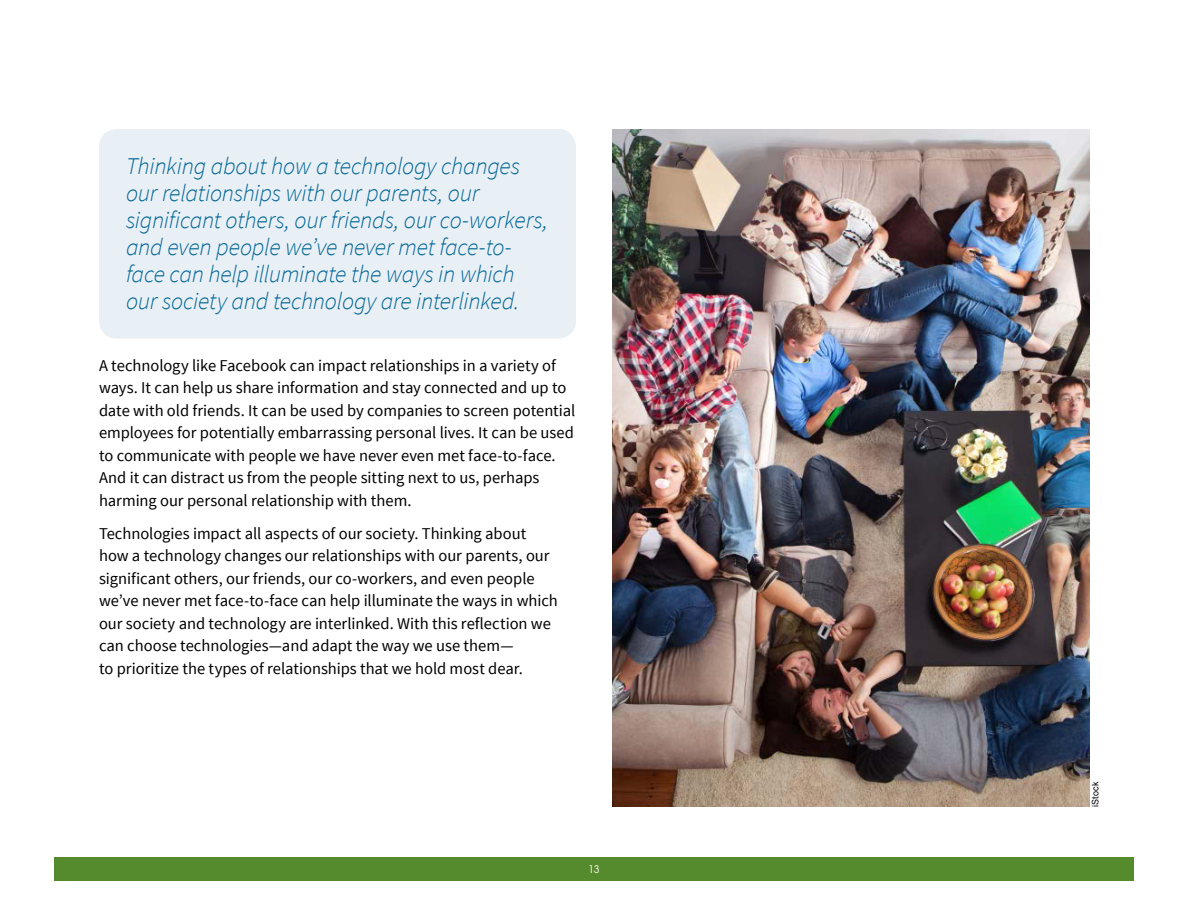
<style>
.page{position:relative;width:1188px;height:918px;background:#fff}
.page>*{position:absolute;margin:0;border:0;box-sizing:border-box;transform-origin:0 0}
.pull_quote{font:italic 300 24px/27px "Source Sans Pro";letter-spacing:-.01em;color:#006594}
.Chapter___Body{font:16.5px/22.5px "Source Sans Pro";letter-spacing:-.005em;color:#000}
.t1{font:10.5px "Avant Garde";color:#fff}
.resources{font:9px "Arial";letter-spacing:.015em;color:#000}
</style>
<div class="page">
<div style="left:99px;top:129px;width:477px;height:210px;background:#e8eff5;border-radius:18px"></div>
<img style="left:612px;top:129px;width:477px;height:678px">
<div style="left:54px;top:857px;width:1080px;height:24px;background:#568b2d"></div>
<p class="pull_quote" style="left:126px;top:153px;width:424px">Thinking about how a technology changes our relationships with our parents, our significant others, our friends, our co-workers, and even people we’ve never met face-to&shy;face can help illuminate the ways in which our society and technology are interlinked.</p>
<p class="Chapter___Body" style="left:99px;top:354px;width:478px">A technology like Facebook can impact relationships in a variety of ways. It can help us share information and stay connected and up to date with old friends. It can be used by companies to screen potential employees for potentially embarrassing personal lives. It can be used to communicate with people we have never even met face-to-face.<br>And it can distract us from the people sitting next to us, perhaps harming our personal relationship with them.</p>
<p class="Chapter___Body" style="left:99px;top:522px;width:460px">Technologies impact all aspects of our society. Thinking about how a technology changes our relationships with our parents, our significant others, our friends, our co-workers, and even people we’ve never met face-to-face can help illuminate the ways in which our society and technology are interlinked. With this reflection we can choose technologies—and adapt the way we use them—<br>to prioritize the types of relationships that we hold most dear.</p>
<p class="t1" style="left:588px;top:863px;width:13px">13</p>
<p class="resources" style="left:1089px;top:807px;width:27px;rotate:-90deg">iStock</p>
</div>
